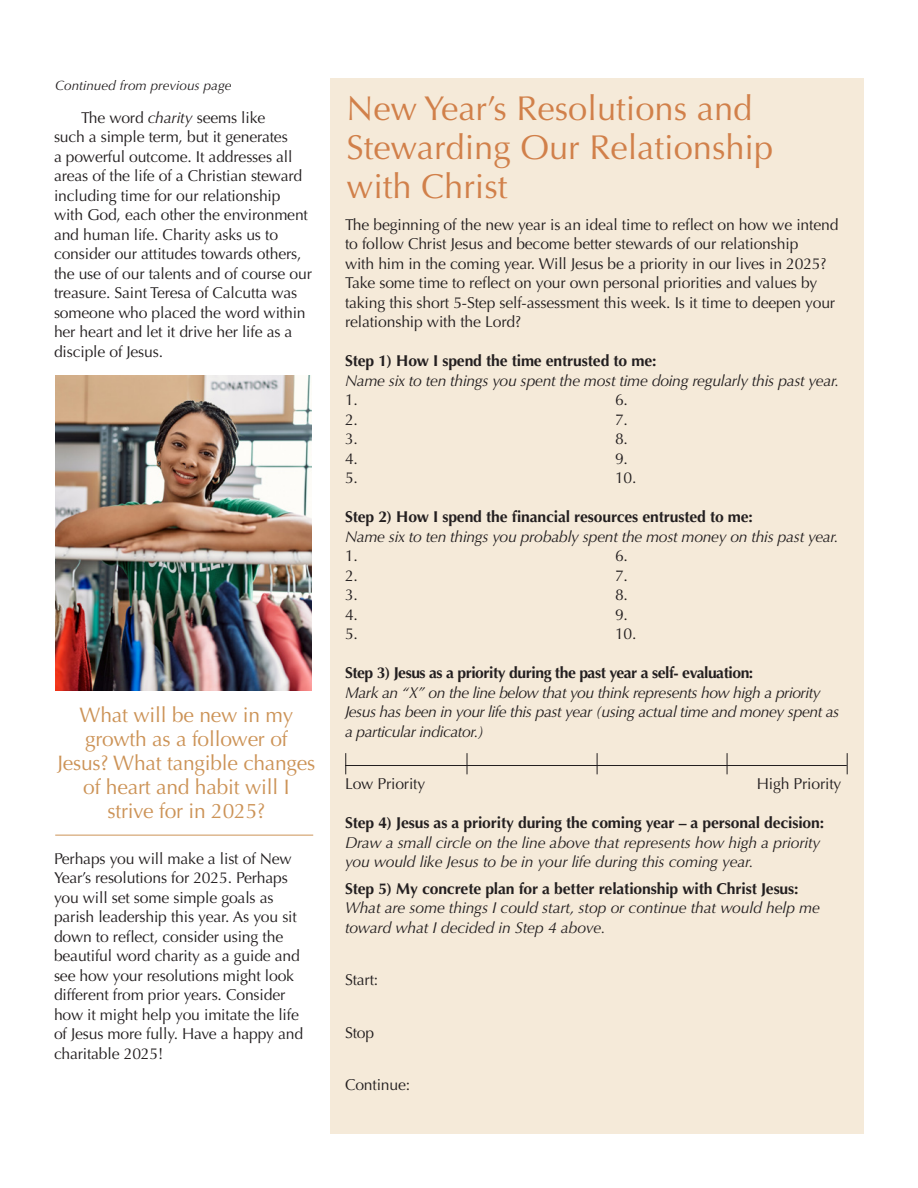
<style>
.page{position:relative;width:918px;height:1188px;background:#fff}
.page>*{position:absolute;margin:0;border:0;box-sizing:border-box;transform-origin:0 0}
.t1{font:34.5px "Optima";color:#d1804a}
.Proposal{font:21px/24px "Optima";letter-spacing:-.01em;color:#cc9357;text-align:center}
.t2{font:15.75px/19.5px "Optima";letter-spacing:-.01em;color:#231f20}
.t3{font:italic 15.75px/19.5px "Optima";letter-spacing:-.02em;color:#231f20}
.t4{font:700 15.75px "Optima";letter-spacing:-.01em;color:#231f20}
.t5{font:700 15.75px "Optima";letter-spacing:-.03em;color:#231f20}
.t6{font:italic 13.5px "Optima";color:#231f20}
.s1{font-style:italic}
.s2{font-weight:700;font-style:normal}
</style>
<div class="page">
<hr style="left:55px;top:835px;width:258px;height:1px;background:#cc9357">
<div style="left:330px;top:78px;width:534px;height:1056px;background:#f5ead9"></div>
<hr style="left:345px;top:765px;width:502px;height:1px;background:#231f20">
<svg style="left:345px;top:753px;width:1px;height:21px"></svg>
<svg style="left:597px;top:753px;width:1px;height:21px"></svg>
<svg style="left:847px;top:753px;width:1px;height:21px"></svg>
<svg style="left:727px;top:753px;width:1px;height:21px"></svg>
<svg style="left:467px;top:753px;width:1px;height:21px"></svg>
<img style="left:55px;top:376px;width:257px;height:315px">
<p class="t6" style="left:55px;top:78px;width:178px">Continued from previous page</p>
<p class="t2" style="left:54px;top:108px;width:259px;text-indent:27px">The word <span class="s1">charity</span> seems like<br>such a simple term, but it generates<br>a powerful outcome. It addresses all areas of the life of a Christian steward including time for our relationship with God, each other the environment and human life. Charity asks us to consider our attitudes towards others, the use of our talents and of course our treasure. Saint Teresa of Calcutta was someone who placed the word within her heart and let it drive her life as a disciple of Jesus.</p>
<p class="Proposal" style="left:57px;top:703px;width:259px">What will be new in my growth as a follower of<br>Jesus? What tangible changes of heart and habit will I<br>strive for in 2025?</p>
<p class="t2" style="left:54px;top:849px;width:251px">Perhaps you will make a list of New Year’s resolutions for 2025. Perhaps you will set some simple goals as parish leadership this year. As you sit down to reflect, consider using the beautiful word charity as a guide and see how your resolutions might look different from prior years. Consider how it might help you imitate the life of Jesus more fully. Have a happy and charitable 2025!</p>
<p class="t1" style="left:346px;top:88px;width:407px">New Year’s Resolutions and</p>
<p class="t1" style="left:346px;top:127px;width:428px">Stewarding Our Relationship</p>
<p class="t1" style="left:346px;top:166px;width:163px">with Christ</p>
<p class="t2" style="left:345px;top:215px;width:495px">The beginning of the new year is an ideal time to reflect on how we intend to follow Christ Jesus and become better stewards of our relationship<br>with him in the coming year. Will Jesus be a priority in our lives in 2025?<br>Take some time to reflect on your own personal priorities and values by taking this short 5-Step self-assessment this week. Is it time to deepen your relationship with the Lord?</p>
<p class="t4" style="left:345px;top:352px;width:313px">Step 1) How I spend the time entrusted to me:</p>
<p class="t3" style="left:345px;top:371px;width:496px">Name six to ten things you spent the most time doing regularly this past year.</p>
<p class="t2" style="left:345px;top:390px;width:14px">1.</p>
<p class="t2" style="left:615px;top:390px;width:14px">6.</p>
<p class="t2" style="left:345px;top:410px;width:14px">2.</p>
<p class="t2" style="left:615px;top:410px;width:14px">7.</p>
<p class="t2" style="left:345px;top:429px;width:14px">3.</p>
<p class="t2" style="left:615px;top:429px;width:14px">8.</p>
<p class="t2" style="left:345px;top:449px;width:14px">4.</p>
<p class="t2" style="left:615px;top:449px;width:14px">9.</p>
<p class="t2" style="left:345px;top:468px;width:14px">5.</p>
<p class="t2" style="left:615px;top:468px;width:23px">10.</p>
<p class="t4" style="left:345px;top:508px;width:409px">Step 2) How I spend the financial resources entrusted to me:</p>
<p class="t3" style="left:345px;top:527px;width:495px">Name six to ten things you probably spent the most money on this past year.</p>
<p class="t2" style="left:345px;top:546px;width:14px">1.</p>
<p class="t2" style="left:615px;top:546px;width:14px">6.</p>
<p class="t2" style="left:345px;top:566px;width:14px">2.</p>
<p class="t2" style="left:615px;top:566px;width:14px">7.</p>
<p class="t2" style="left:345px;top:585px;width:14px">3.</p>
<p class="t2" style="left:615px;top:585px;width:14px">8.</p>
<p class="t2" style="left:345px;top:605px;width:14px">4.</p>
<p class="t2" style="left:615px;top:605px;width:14px">9.</p>
<p class="t2" style="left:345px;top:624px;width:14px">5.</p>
<p class="t2" style="left:615px;top:624px;width:23px">10.</p>
<p class="t5" style="left:345px;top:664px;width:410px">Step 3) Jesus as a priority during the past year a self- evaluation:</p>
<p class="t3" style="left:345px;top:683px;width:496px">Mark an “X” on the line below that you think represents how high a priority<br>Jesus has been in your life this past year (using actual time and money spent as a particular indicator.)</p>
<p class="t2" style="left:345px;top:774px;width:82px">Low Priority</p>
<p class="t2" style="left:757px;top:774px;width:86px">High Priority</p>
<p class="t3" style="left:345px;top:813px;width:481px"><span class="s2">Step 4) Jesus as a priority during the coming year – a personal decision:<br></span>Draw a small circle on the line above that represents how high a priority you would like Jesus to be in your life during this coming year.</p>
<p class="t3" style="left:345px;top:879px;width:477px"><span class="s2">Step 5) My concrete plan for a better relationship with Christ Jesus:<br></span>What are some things I could start, stop or continue that would help me toward what I decided in Step 4 above.</p>
<p class="t2" style="left:345px;top:970px;width:35px">Start:</p>
<p class="t2" style="left:345px;top:1023px;width:31px">Stop</p>
<p class="t2" style="left:345px;top:1075px;width:67px">Continue:</p>
</div>
